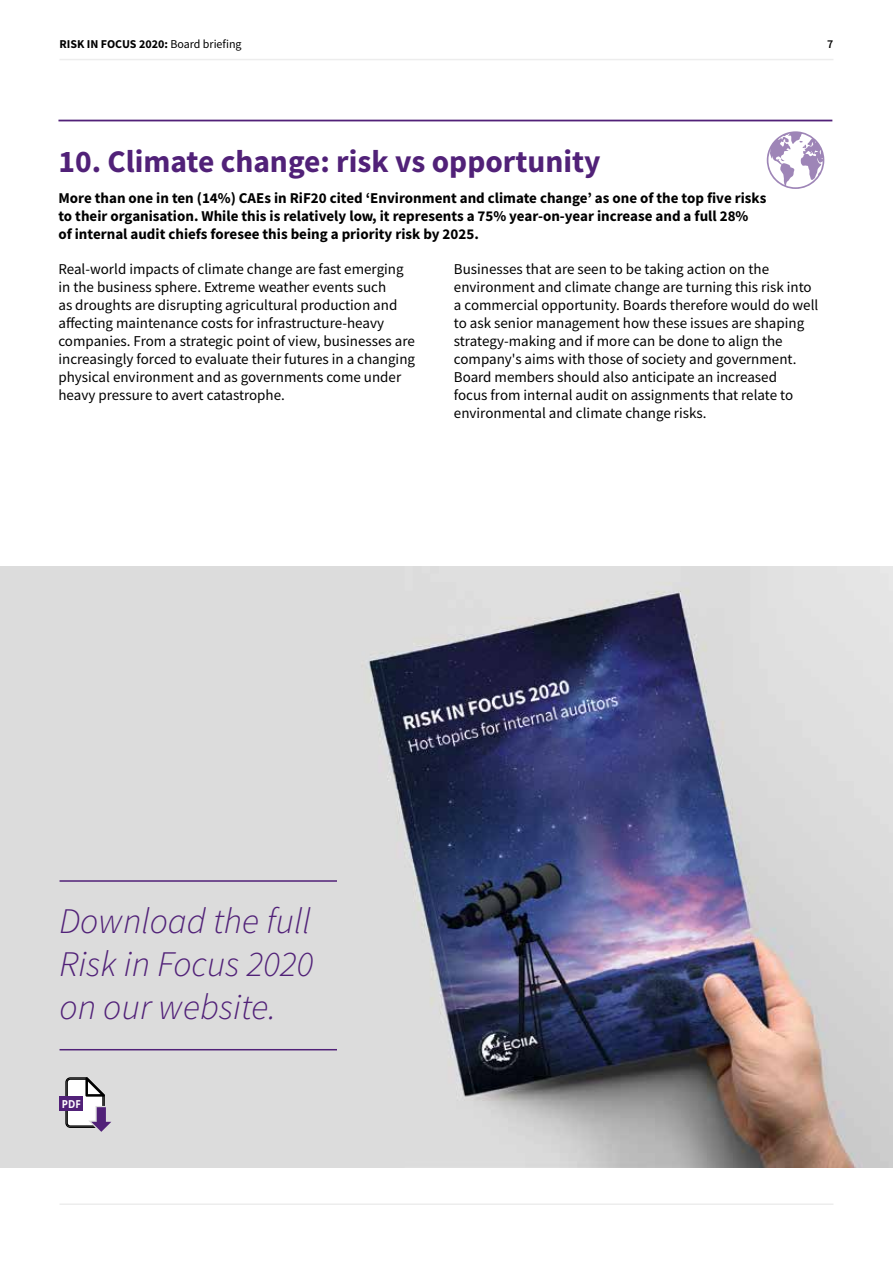
<style>
.page{position:relative;width:893px;height:1263px;background:#fff}
.page>*{position:absolute;margin:0;border:0;box-sizing:border-box;transform-origin:0 0}
.t1{font:italic 300 36px/43.2px "Source Sans Pro";color:#512178;text-align:justify}
.t2{font:700 31.5px "Source Sans Pro";color:#512178}
.t3{font:15px/18px "Source Sans Pro";color:#000}
.t4{font:700 15px/18px "Source Sans Pro";color:#000}
.t5{font:700 12px "Source Sans Pro";color:#000}
.t6{font:600 12px "Source Sans Pro";color:#000}
.t7{font:700 10.95px "Open Sans";color:#fff;scale:.9 1}
.s1{font-weight:400}
</style>
<div class="page">
<hr style="left:60px;top:59px;width:773px;height:1px;background:#ededed">
<hr style="left:60px;top:1203px;width:773px;height:2px;background:#ededed">
<img style="left:0;top:567px;width:893px;height:601px">
<hr style="left:58px;top:120px;width:774px;height:1px;background:#512178">
<svg style="left:767px;top:131px;width:57px;height:58px"></svg>
<svg style="left:65px;top:1077px;width:46px;height:55px"></svg>
<div style="left:60px;top:1097px;width:23px;height:14px;background:#512178"></div>
<hr style="left:60px;top:880px;width:277px;height:2px;background:#512178">
<hr style="left:60px;top:1049px;width:277px;height:1px;background:#512178">
<p class="t5" style="left:60px;top:36px;width:184px">RISK IN FOCUS 2020: <span class="s1">Board briefing</span></p>
<p class="t6" style="left:827px;top:36px;width:8px">7</p>
<h2 class="t2" style="left:58px;top:141px;width:544px">10. Climate change: risk vs opportunity</h2>
<p class="t4" style="left:58px;top:189px;width:709px">More than one in ten (14%) CAEs in RiF20 cited ‘Environment and climate change’ as one of the top five risks to their organisation. While this is relatively low, it represents a 75% year-on-year increase and a full 28%<br>of internal audit chiefs foresee this being a priority risk by 2025.</p>
<p class="t3" style="left:58px;top:260px;width:358px">Real-world impacts of climate change are fast emerging in the business sphere. Extreme weather events such<br>as droughts are disrupting agricultural production and affecting maintenance costs for infrastructure-heavy companies. From a strategic point of view, businesses are increasingly forced to evaluate their futures in a changing physical environment and as governments come under heavy pressure to avert catastrophe.</p>
<p class="t3" style="left:454px;top:260px;width:366px">Businesses that are seen to be taking action on the environment and climate change are turning this risk into a commercial opportunity. Boards therefore would do well to ask senior management how these issues are shaping strategy-making and if more can be done to align the company's aims with those of society and government.<br>Board members should also anticipate an increased<br>focus from internal audit on assignments that relate to environmental and climate change risks.</p>
<h1 class="t1" style="left:60px;top:899px;width:255px">Download the full Risk in Focus 2020 on our website.</h1>
<p class="t7" style="left:62px;top:1096px;width:22px">PDF</p>
</div>
